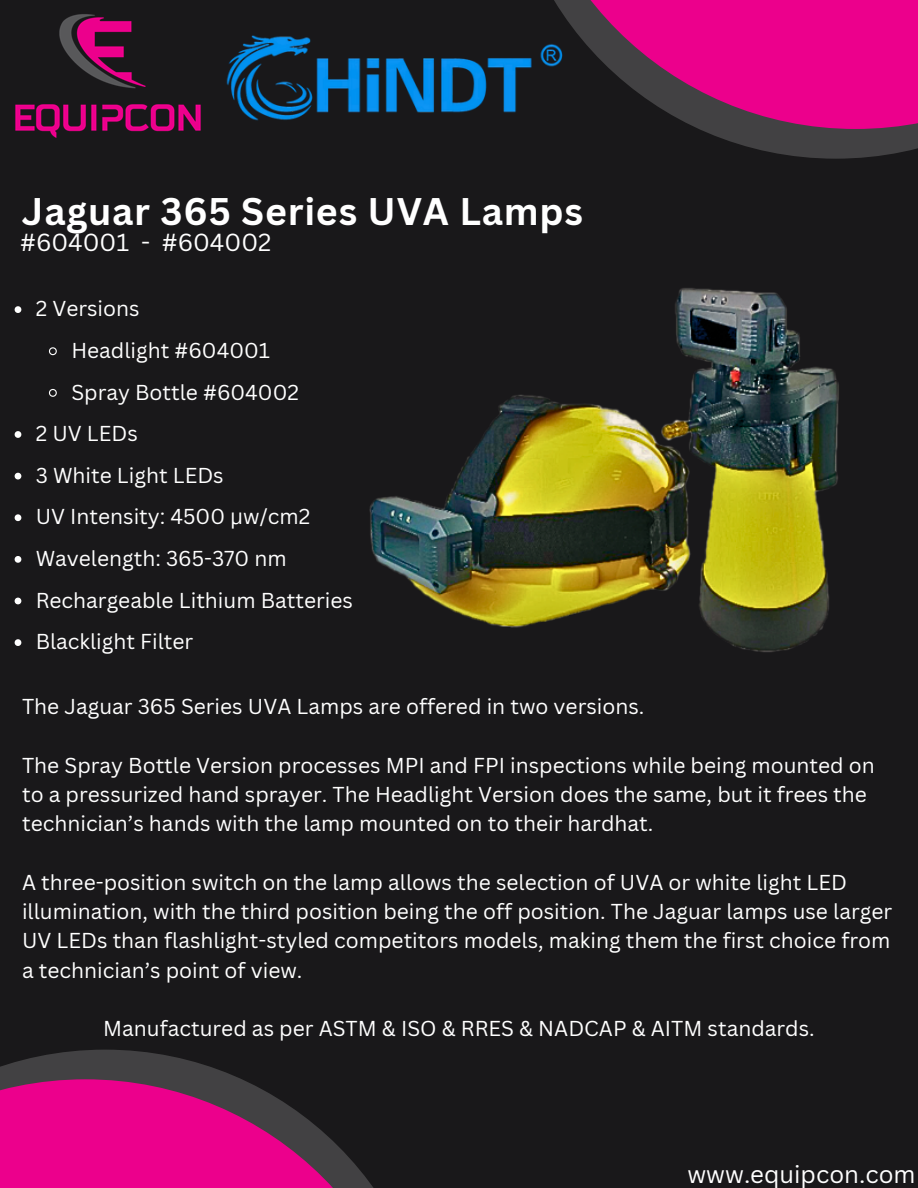
<style>
.page{position:relative;width:918px;height:1188px;background:#19181a}
.page>*{position:absolute;margin:0;border:0;box-sizing:border-box;transform-origin:0 0}
.t1{font:700 37.5px "Canva Sans";letter-spacing:.02em;color:#fff}
.t2{font:24px "Canva Sans";color:#fff}
.t3{font:21px/29.2px "Canva Sans";color:#fff}
</style>
<div class="page">
<svg style="left:699px;top:129px;width:219px;height:30px;fill:#424143"></svg>
<svg style="left:571px;top:0;width:347px;height:129px;background:#b50d71"></svg>
<img style="left:15px;top:14px;width:186px;height:124px">
<svg style="left:0;top:1050px;width:241px;height:29px;fill:#424143"></svg>
<svg style="left:0;top:1079px;width:374px;height:109px;background:#af0f6e"></svg>
<img style="left:226px;top:0;width:345px;height:121px">
<img style="left:369px;top:288px;width:470px;height:364px">
<svg style="left:15px;top:306px;width:6px;height:7px"></svg>
<svg style="left:49px;top:347px;width:8px;height:9px"></svg>
<svg style="left:49px;top:388px;width:8px;height:9px"></svg>
<svg style="left:15px;top:431px;width:6px;height:7px"></svg>
<svg style="left:15px;top:473px;width:6px;height:6px"></svg>
<svg style="left:15px;top:514px;width:6px;height:7px"></svg>
<svg style="left:15px;top:556px;width:6px;height:7px"></svg>
<svg style="left:15px;top:598px;width:6px;height:6px"></svg>
<svg style="left:15px;top:639px;width:6px;height:7px"></svg>
<p class="t1" style="left:22px;top:185px;width:563px">Jaguar 365 Series UVA Lamps</p>
<p class="t2" style="left:20px;top:225px;width:253px">#604001 - #604002</p>
<p class="t3" style="left:36px;top:294px;width:105px">2 Versions</p>
<p class="t3" style="left:71px;top:335px;width:200px">Headlight #604001</p>
<p class="t3" style="left:71px;top:377px;width:229px">Spray Bottle #604002</p>
<p class="t3" style="left:36px;top:418px;width:104px">2 UV LEDs</p>
<p class="t3" style="left:36px;top:460px;width:190px">3 White Light LEDs</p>
<p class="t3" style="left:36px;top:502px;width:276px">UV Intensity: 4500 μw/cm2</p>
<p class="t3" style="left:36px;top:543px;width:253px">Wavelength: 365-370 nm</p>
<p class="t3" style="left:36px;top:585px;width:319px">Rechargeable Lithium Batteries</p>
<p class="t3" style="left:36px;top:627px;width:159px">Blacklight Filter</p>
<p class="t3" style="left:22px;top:692px;width:624px">The Jaguar 365 Series UVA Lamps are offered in two versions.</p>
<p class="t3" style="left:22px;top:750px;width:854px">The Spray Bottle Version processes MPI and FPI inspections while being mounted on to a pressurized hand sprayer. The Headlight Version does the same, but it frees the technician’s hands with the lamp mounted on to their hardhat.</p>
<p class="t3" style="left:22px;top:867px;width:872px">A three-position switch on the lamp allows the selection of UVA or white light LED illumination, with the third position being the off position. The Jaguar lamps use larger UV LEDs than flashlight-styled competitors models, making them the first choice from a technician’s point of view.</p>
<p class="t3" style="left:103px;top:1013px;width:713px">Manufactured as per ASTM &amp; ISO &amp; RRES &amp; NADCAP &amp; AITM standards.</p>
<p class="t2" style="left:687px;top:1157px;width:230px">www.equipcon.com</p>
</div>
